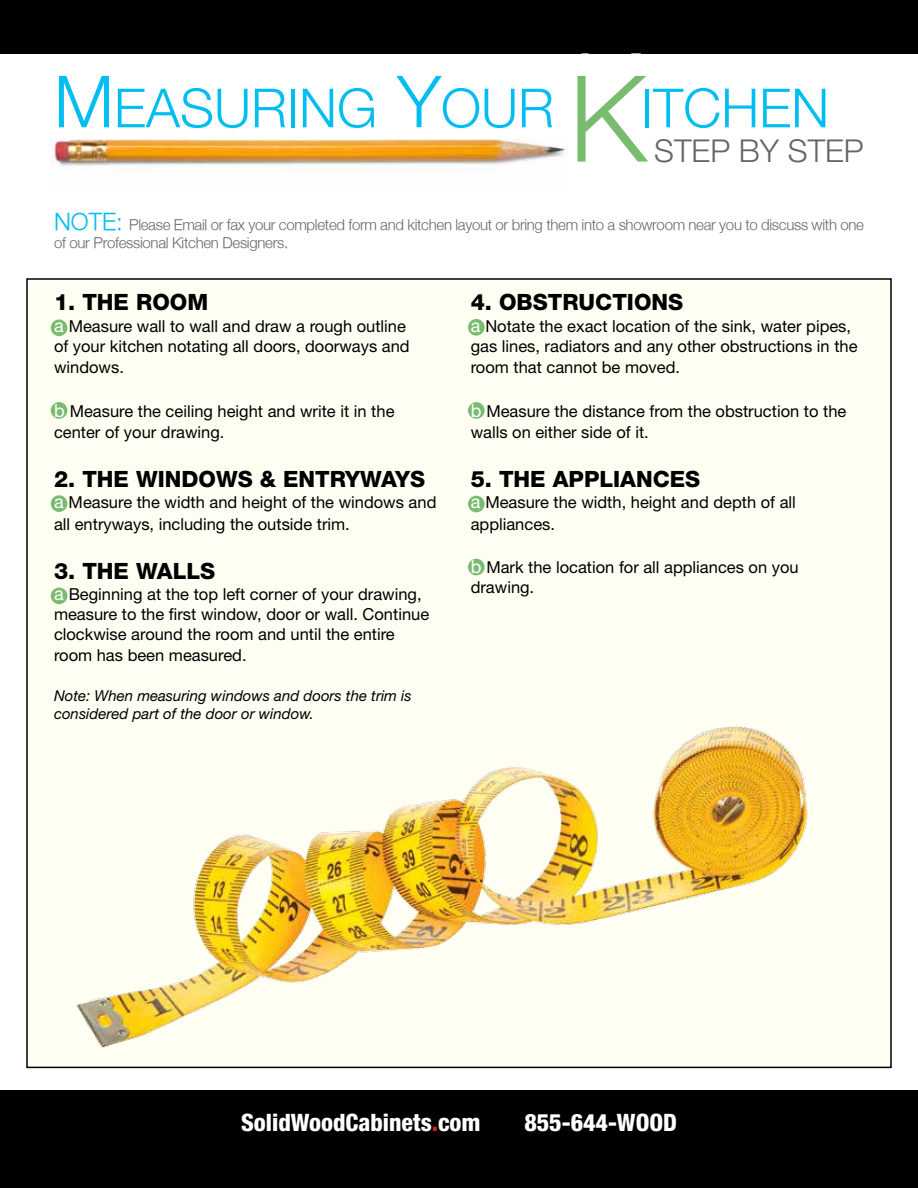
<style>
.page{position:relative;width:918px;height:1188px;background:#fff}
.page>*{position:absolute;margin:0;border:0;box-sizing:border-box;transform-origin:0 0}
.t1{font:300 54px "Helvetica Neue LT Std";color:#00bdf2}
.t2{font:300 31.5px "Helvetica Neue LT Std";color:#636466}
.t3{font:800 condensed 24px "Helvetica Neue LT Std";color:#fff}
.t4{font:800 22.5px "Helvetica Neue LT Std";color:#000}
.t5{font:16.5px/19.8px "Helvetica Neue LT Std";color:#000}
.t6{font:300 15px/18px "Helvetica Neue";letter-spacing:-.02em;color:#666767}
.t7{font:italic 15px/18px "Helvetica Neue LT Std";color:#000}
.s1{font-size:72px}
.s2{font-size:120px;color:#79bc6f}
.s3{font-size:103.5px;color:#fff}
.s4{font-size:24px;color:#00bdf2}
.s5{font-size:18px;color:#fff}
.s6{color:#d2232a}
</style>
<div class="page">
<div style="left:0;top:0;width:918px;height:53px;background:#000"></div>
<div style="left:0;top:1091px;width:918px;height:97px;background:#000"></div>
<div style="left:27px;top:279px;width:864px;height:788px;background:#fffef2"></div>
<img style="left:54px;top:726px;width:784px;height:343px">
<img style="left:51px;top:139px;width:517px;height:33px">
<div style="left:51px;top:319px;width:16px;height:17px;background:#79bc6f;border-radius:50%"></div>
<div style="left:51px;top:402px;width:16px;height:17px;background:#79bc6f;border-radius:50%"></div>
<div style="left:51px;top:495px;width:16px;height:17px;background:#79bc6f;border-radius:50%"></div>
<div style="left:51px;top:588px;width:16px;height:16px;background:#79bc6f;border-radius:50%"></div>
<div style="left:468px;top:319px;width:17px;height:17px;background:#79bc6f;border-radius:50%"></div>
<div style="left:468px;top:402px;width:17px;height:17px;background:#79bc6f;border-radius:50%"></div>
<div style="left:468px;top:496px;width:17px;height:16px;background:#79bc6f;border-radius:50%"></div>
<div style="left:468px;top:559px;width:17px;height:16px;background:#79bc6f;border-radius:50%"></div>
<h1 class="t1" style="left:54px;top:75px;width:777px"><span class="s1">M</span>EASURING <span class="s1">Y</span>OUR <span class="s2">K</span><span class="s3">K</span>ITCHEN</h1>
<h2 class="t2" style="left:654px;top:131px;width:211px">STEP BY STEP</h2>
<p class="t6" style="left:54px;top:216px;width:812px"><span class="s4">NOTE:</span> Please Email or fax your completed form and kitchen layout or bring them into a showroom near you to discuss with one of our Professional Kitchen Designers.</p>
<h3 class="t4" style="left:54px;top:289px;width:156px">1. THE ROOM</h3>
<p class="t5" style="left:54px;top:316px;width:357px"><span class="s5">a</span> Measure wall to wall and draw a rough outline of your kitchen notating all doors, doorways and</p>
<p class="t5" style="left:54px;top:357px;width:71px">windows.</p>
<p class="t5" style="left:54px;top:400px;width:342px;line-height:21.6px"><span class="s5">b</span> Measure the ceiling height and write it in the center of your drawing.</p>
<h3 class="t4" style="left:54px;top:465px;width:373px">2. THE WINDOWS &amp; ENTRYWAYS</h3>
<p class="t5" style="left:54px;top:491px;width:384px;line-height:21.6px"><span class="s5">a</span> Measure the width and height of the windows and all entryways, including the outside trim.</p>
<h3 class="t4" style="left:54px;top:557px;width:163px">3. THE WALLS</h3>
<p class="t5" style="left:54px;top:584px;width:377px"><span class="s5">a</span> Beginning at the top left corner of your drawing, measure to the first window, door or wall. Continue clockwise around the room and until the entire</p>
<p class="t5" style="left:54px;top:645px;width:194px">room has been measured.</p>
<p class="t7" style="left:54px;top:686px;width:359px">Note: When measuring windows and doors the trim is considered part of the door or window.</p>
<h3 class="t4" style="left:471px;top:289px;width:214px">4. OBSTRUCTIONS</h3>
<p class="t5" style="left:471px;top:316px;width:388px"><span class="s5">a</span> Notate the exact location of the sink, water pipes, gas lines, radiators and any other obstructions in the</p>
<p class="t5" style="left:471px;top:357px;width:211px">room that cannot be moved.</p>
<p class="t5" style="left:471px;top:400px;width:377px;line-height:21.6px"><span class="s5">b</span> Measure the distance from the obstruction to the walls on either side of it.</p>
<h3 class="t4" style="left:471px;top:465px;width:231px">5. THE APPLIANCES</h3>
<p class="t5" style="left:471px;top:491px;width:327px;line-height:21.6px"><span class="s5">a</span> Measure the width, height and depth of all appliances.</p>
<p class="t5" style="left:471px;top:557px;width:330px"><span class="s5">b</span> Mark the location for all appliances on you drawing.</p>
<h3 class="t3" style="left:241px;top:1108px;width:241px">SolidWoodCabinets<span class="s6">.</span>com</h3>
<h3 class="t3" style="left:524px;top:1108px;width:154px">855-644-WOOD</h3>
</div>
